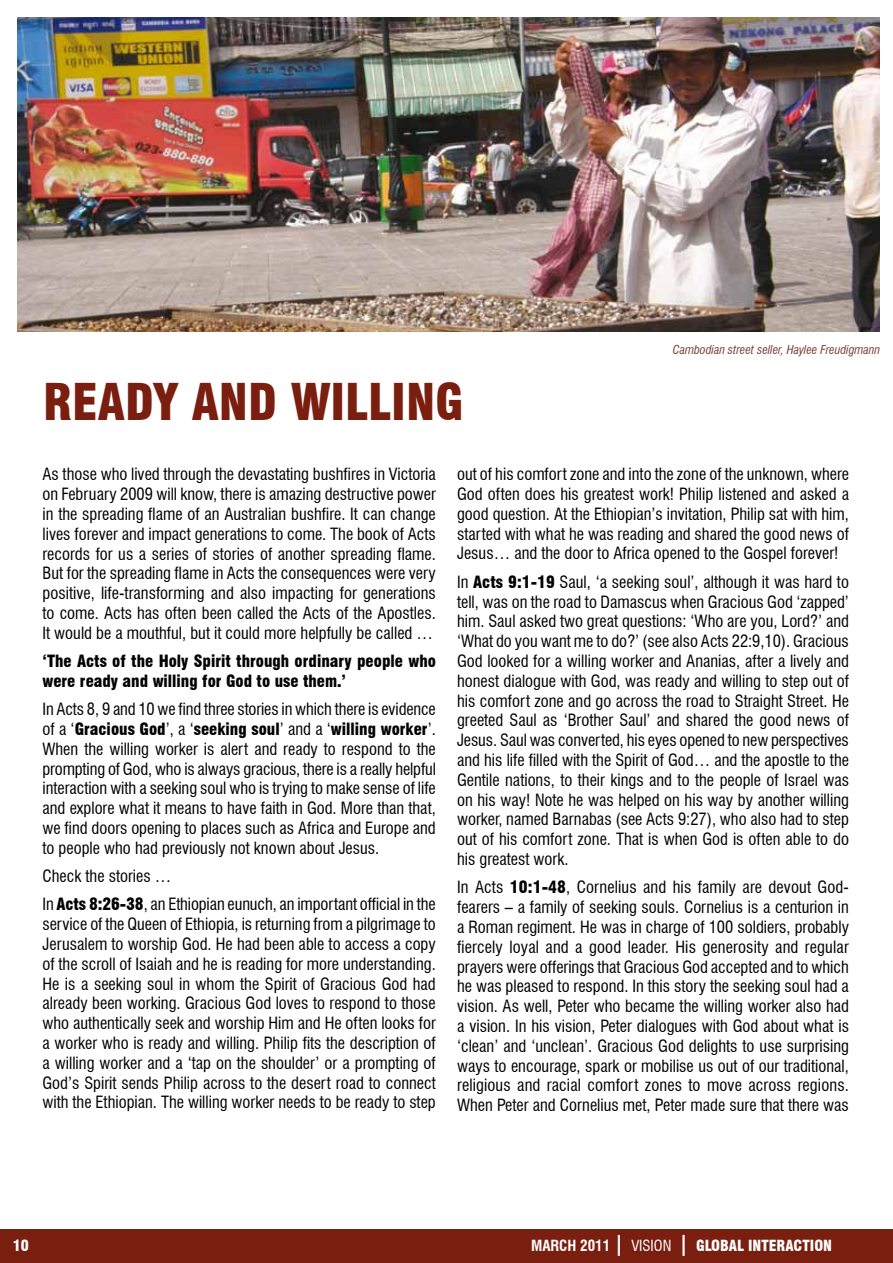
<style>
.page{position:relative;width:893px;height:1263px;background:#fff}
.page>*{position:absolute;margin:0;border:0;box-sizing:border-box;transform-origin:0 0}
.t1{font:900 condensed 49.5px "Swiss 721 BT";color:#7a1f10}
.t2{font:condensed 16.5px/19.8px "Swiss 721 BT";color:#000;text-align:justify}
.t3{font:900 condensed 16.5px/19.8px "Swiss 721 BT";color:#000}
.t4{font:900 condensed 15px "Swiss 721 BT";color:#fff}
.t5{font:italic condensed 12px "Swiss 721 BT";color:#7b3e31}
.s1{font-weight:900}
.s2{font-weight:700}
.s3{font-weight:700;font-size:21px}
.s4{font-weight:400}
</style>
<div class="page">
<img style="left:17px;top:17px;width:863px;height:315px">
<div style="left:0;top:1229px;width:893px;height:34px;background:#7a1f10"></div>
<h1 class="t1" style="left:43px;top:373px;width:422px">READY AND WILLING</h1>
<p class="t5" style="left:673px;top:342px;width:209px">Cambodian street seller, Haylee Freudigmann</p>
<p class="t2" style="left:43px;top:464px;width:395px">As those who lived through the devastating bushfires in Victoria on February 2009 will know, there is amazing destructive power in the spreading flame of an Australian bushfire. It can change lives forever and impact generations to come. The book of Acts records for us a series of stories of another spreading flame.<br>But for the spreading flame in Acts the consequences were very positive, life-transforming and also impacting for generations to come. Acts has often been called the Acts of the Apostles.<br>It would be a mouthful, but it could more helpfully be called …</p>
<p class="t3" style="left:43px;top:651px;width:395px">‘The Acts of the Holy Spirit through ordinary people who were ready and willing for God to use them.’</p>
<p class="t2" style="left:43px;top:699px;width:395px">In Acts 8, 9 and 10 we find three stories in which there is evidence of a ‘<span class="s1">Gracious God</span>’, a ‘<span class="s1">seeking soul</span>’ and a ‘<span class="s1">willing worker</span>’.<br>When the willing worker is alert and ready to respond to the prompting of God, who is always gracious, there is a really helpful interaction with a seeking soul who is trying to make sense of life and explore what it means to have faith in God. More than that, we find doors opening to places such as Africa and Europe and to people who had previously not known about Jesus.</p>
<p class="t2" style="left:43px;top:862px;width:395px;line-height:28.3px">Check the stories …<br>In <span class="s1">Acts 8:26-38</span>, an Ethiopian eunuch, an important official in the</p>
<p class="t2" style="left:43px;top:914px;width:395px">service of the Queen of Ethiopia, is returning from a pilgrimage to Jerusalem to worship God. He had been able to access a copy of the scroll of Isaiah and he is reading for more understanding.<br>He is a seeking soul in whom the Spirit of Gracious God had already been working. Gracious God loves to respond to those who authentically seek and worship Him and He often looks for a worker who is ready and willing. Philip fits the description of a willing worker and a ‘tap on the shoulder’ or a prompting of God’s Spirit sends Philip across to the desert road to connect with the Ethiopian. The willing worker needs to be ready to step</p>
<p class="t2" style="left:457px;top:464px;width:393px">out of his comfort zone and into the zone of the unknown, where God often does his greatest work! Philip listened and asked a good question. At the Ethiopian’s invitation, Philip sat with him, started with what he was reading and shared the good news of Jesus… and the door to Africa opened to the Gospel forever!</p>
<p class="t2" style="left:457px;top:572px;width:393px">In <span class="s1">Acts 9:1-19</span> Saul, ‘a seeking soul’, although it was hard to tell, was on the road to Damascus when Gracious God ‘zapped’ him. Saul asked two great questions: ‘Who are you, Lord?’ and ‘What do you want me to do?’ (see also Acts 22:9,10). Gracious God looked for a willing worker and Ananias, after a lively and honest dialogue with God, was ready and willing to step out of his comfort zone and go across the road to Straight Street. He greeted Saul as ‘Brother Saul’ and shared the good news of Jesus. Saul was converted, his eyes opened to new perspectives and his life filled with the Spirit of God… and the apostle to the Gentile nations, to their kings and to the people of Israel was on his way! Note he was helped on his way by another willing worker, named Barnabas (see Acts 9:27), who also had to step out of his comfort zone. That is when God is often able to do his greatest work.</p>
<p class="t2" style="left:457px;top:877px;width:393px">In Acts <span class="s1">10:1-48</span>, Cornelius and his family are devout God&shy;fearers – a family of seeking souls. Cornelius is a centurion in a Roman regiment. He was in charge of 100 soldiers, probably fiercely loyal and a good leader. His generosity and regular prayers were offerings that Gracious God accepted and to which he was pleased to respond. In this story the seeking soul had a vision. As well, Peter who became the willing worker also had a vision. In his vision, Peter dialogues with God about what is ‘clean’ and ‘unclean’. Gracious God delights to use surprising ways to encourage, spark or mobilise us out of our traditional, religious and racial comfort zones to move across regions.<br>When Peter and Cornelius met, Peter made sure that there was</p>
<p class="t4" style="left:13px;top:1236px;width:18px">10</p>
<p class="t4" style="left:531px;top:1237px;width:303px"><span class="s2">MARCH 2011</span> <span class="s3">|</span> <span class="s4">VISION</span> <span class="s3">|</span> GLOBAL INTERACTION</p>
</div>
